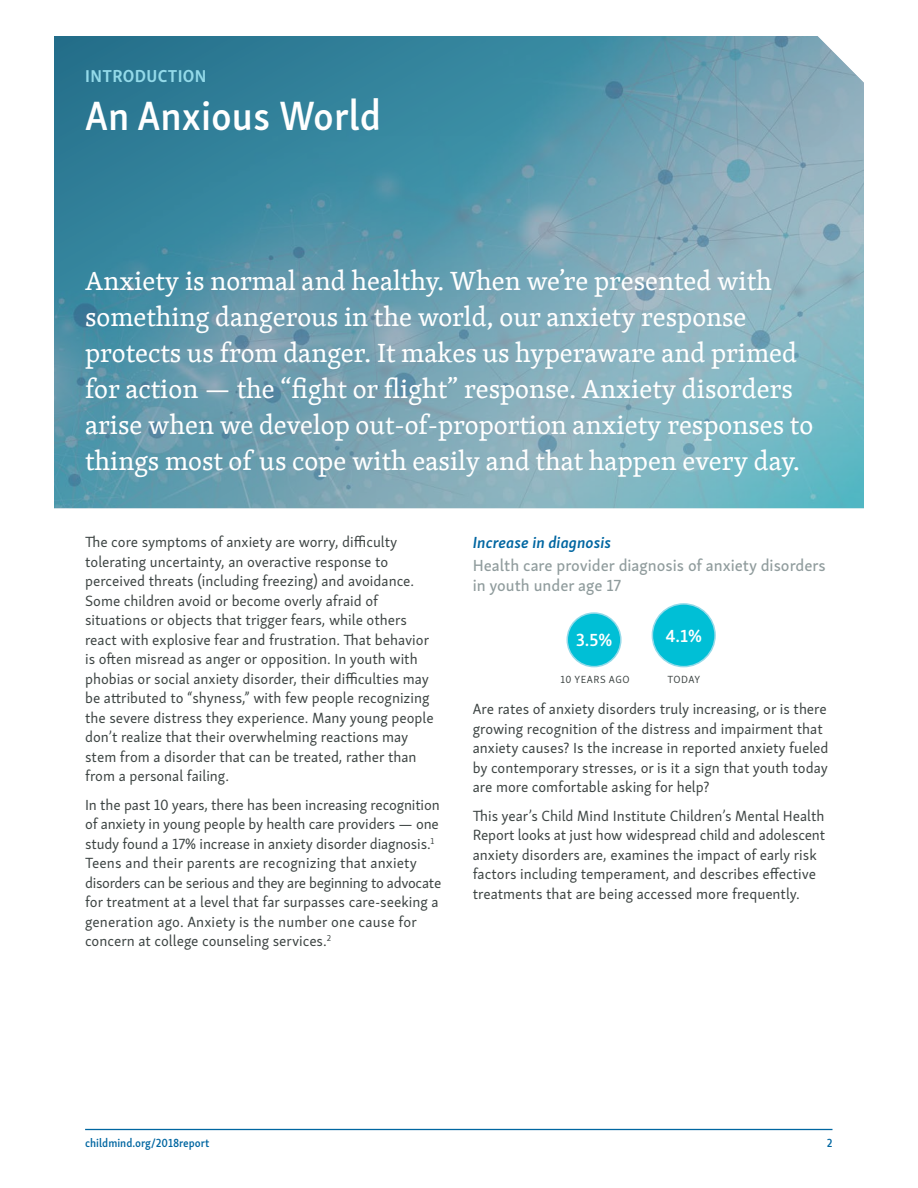
<style>
.page{position:relative;width:918px;height:1188px;background:#fff}
.page>*{position:absolute;margin:0;border:0;box-sizing:border-box;transform-origin:0 0}
.t1{font:600 42px "Skolar Sans Latn Cn";color:#fff}
.t2{font:27px/36px "Skolar Latin";color:#fff}
.t3{font:700 18px "Skolar Sans Latn Cn";letter-spacing:.02em;color:#94dae9}
.Number_label{font:600 18px "Skolar Sans Latn";color:#fff}
.Graph_subtitle{font:16.5px/19.8px "Skolar Sans Latn Me";color:#909c9d}
.Graph_Title{font:italic 600 16.5px "Skolar Sans Latn";color:#0066a1}
.Body_copy{font:15px/19.5px "Skolar Sans Latn";color:#3d4443}
.t4{font:600 12px "Skolar Sans Latn Cn";color:#0066a1}
.Word_Label{font:10.5px "Skolar Sans Latn";letter-spacing:.05em;color:#3d4443}
</style>
<div class="page">
<hr style="left:85px;top:1129px;width:747px;height:1px;background:#0066a1">
<img style="left:54px;top:36px;width:810px;height:472px">
<div style="left:567px;top:613px;width:54px;height:54px;background:#00bfd6;border-radius:50%"></div>
<div style="left:566px;top:612px;width:56px;height:55px;border:2px solid #94dae9;border-radius:50%"></div>
<div style="left:652px;top:604px;width:63px;height:63px;background:#00bfd6;border-radius:50%"></div>
<div style="left:652px;top:603px;width:64px;height:64px;border:2px solid #94dae9;border-radius:50%"></div>
<p class="t3" style="left:85px;top:61px;width:123px">INTRODUCTION</p>
<p class="t1" style="left:85px;top:82px;width:298px">An Anxious World</p>
<p class="t2" style="left:85px;top:262px;width:730px">Anxiety is normal and healthy. When we’re presented with something dangerous in the world, our anxiety response protects us from danger. It makes us hyperaware and primed for action — the “fight or flight” response. Anxiety disorders arise when we develop out-of-proportion anxiety responses to things most of us cope with easily and that happen every day.</p>
<p class="Body_copy" style="left:85px;top:531px;width:350px">The core symptoms of anxiety are worry, difficulty tolerating uncertainty, an overactive response to perceived threats (including freezing) and avoidance.<br>Some children avoid or become overly afraid of situations or objects that trigger fears, while others react with explosive fear and frustration. That behavior is often misread as anger or opposition. In youth with phobias or social anxiety disorder, their difficulties may be attributed to “shyness,” with few people recognizing the severe distress they experience. Many young people don’t realize that their overwhelming reactions may stem from a disorder that can be treated, rather than from a personal failing.</p>
<p class="Body_copy" style="left:85px;top:794px;width:358px">In the past 10 years, there has been increasing recognition of anxiety in young people by health care providers — one study found a 17% increase in anxiety disorder diagnosis.<sup>1<br></sup>Teens and their parents are recognizing that anxiety disorders can be serious and they are beginning to advocate for treatment at a level that far surpasses care-seeking a generation ago. Anxiety is the number one cause for concern at college counseling services.<sup>2</sup></p>
<p class="Graph_Title" style="left:473px;top:530px;width:140px">Increase in diagnosis</p>
<p class="Graph_subtitle" style="left:473px;top:554px;width:355px">Health care provider diagnosis of anxiety disorders in youth under age 17</p>
<p class="Number_label" style="left:576px;top:626px;width:38px">3.5%</p>
<p class="Number_label" style="left:665px;top:621px;width:38px">4.1%</p>
<p class="Word_Label" style="left:561px;top:671px;width:70px">10 YEARS AGO</p>
<p class="Word_Label" style="left:667px;top:671px;width:34px">TODAY</p>
<p class="Body_copy" style="left:473px;top:698px;width:357px">Are rates of anxiety disorders truly increasing, or is there growing recognition of the distress and impairment that anxiety causes? Is the increase in reported anxiety fueled by contemporary stresses, or is it a sign that youth today are more comfortable asking for help?</p>
<p class="Body_copy" style="left:473px;top:805px;width:354px">This year’s Child Mind Institute Children’s Mental Health Report looks at just how widespread child and adolescent anxiety disorders are, examines the impact of early risk factors including temperament, and describes effective treatments that are being accessed more frequently.</p>
<p class="t4" style="left:85px;top:1134px;width:126px">childmind.org/2018report</p>
<p class="t4" style="left:827px;top:1134px;width:7px">2</p>
</div>
